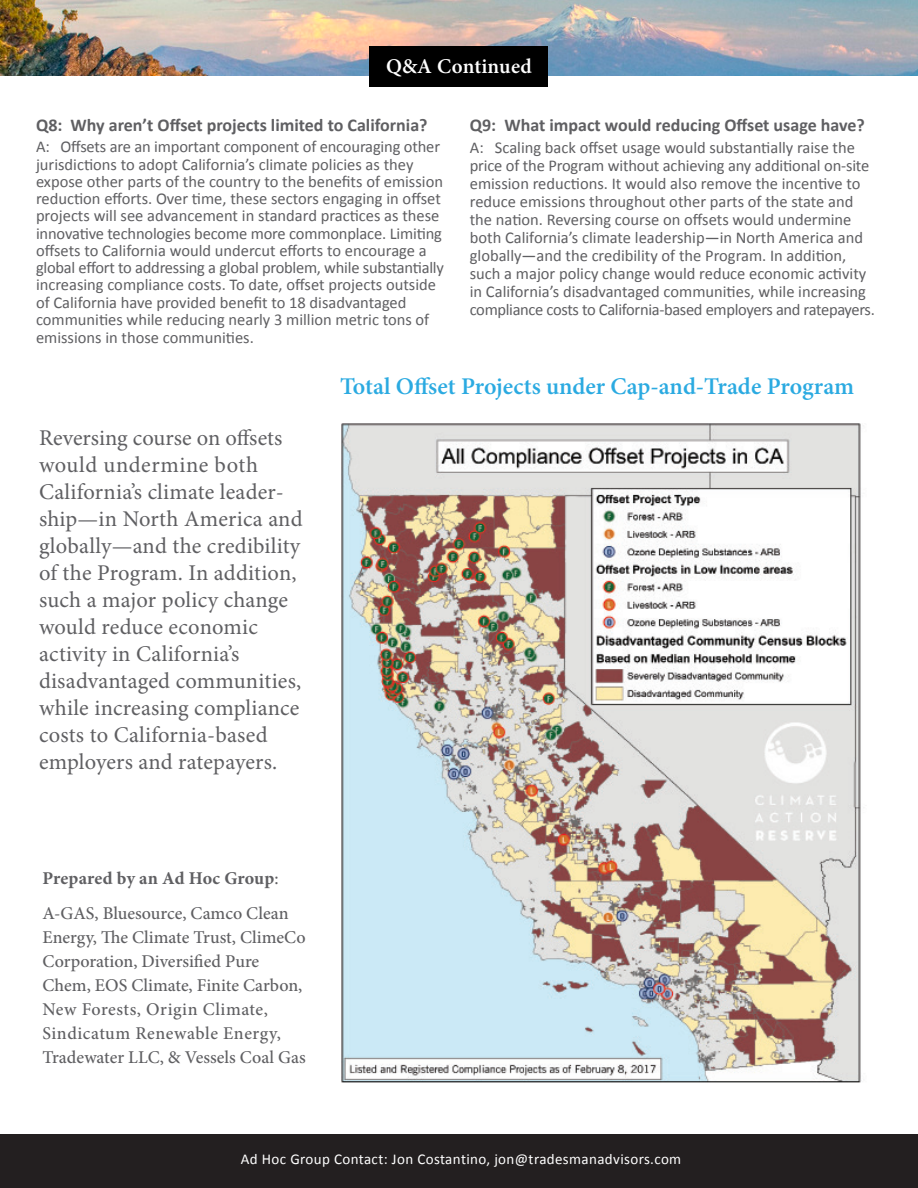
<style>
.page{position:relative;width:918px;height:1188px;background:#fff}
.page>*{position:absolute;margin:0;border:0;box-sizing:border-box;transform-origin:0 0}
.t1{font:600 24px "Minion Pro";color:#2baae1}
.t2{font:22.5px/27px "Minion Pro";letter-spacing:.01em;color:#5f5f62}
.t3{font:600 21px "Minion Pro";letter-spacing:.01em;color:#fff}
.t4{font:500 18px/24px "Minion Pro";color:#5f5f62}
.t5{font:700 18px "Calibri";color:#5f5f62}
.t6{font:700 18px "Minion Pro";letter-spacing:.005em;color:#5f5f62}
.t7{font:16.5px/17.2px "Calibri";color:#5f5f62}
.t8{font:15px "Calibri";letter-spacing:.025em;color:#fff}
.s1{font-weight:500}
</style>
<div class="page">
<img style="left:0;top:0;width:918px;height:76px">
<div style="left:0;top:1134px;width:918px;height:54px;background:#231f20"></div>
<div style="left:369px;top:46px;width:179px;height:40px;background:#000"></div>
<img style="left:342px;top:423px;width:520px;height:660px">
<p class="t3" style="left:386px;top:52px;width:147px">Q&amp;A Continued</p>
<p class="t5" style="left:36px;top:113px;width:393px">Q8: Why aren’t Offset projects limited to California?</p>
<p class="t7" style="left:36px;top:138px;width:409px">A: Offsets are an important component of encouraging other jurisdictions to adopt California’s climate policies as they expose other parts of the country to the benefits of emission reduction efforts. Over time, these sectors engaging in offset projects will see advancement in standard practices as these innovative technologies become more commonplace. Limiting offsets to California would undercut efforts to encourage a global effort to addressing a global problem, while substantially increasing compliance costs. To date, offset projects outside of California have provided benefit to 18 disadvantaged communities while reducing nearly 3 million metric tons of emissions in those communities.</p>
<p class="t5" style="left:470px;top:113px;width:397px">Q9: What impact would reducing Offset usage have?</p>
<p class="t7" style="left:470px;top:139px;width:407px;line-height:18px">A: Scaling back offset usage would substantially raise the price of the Program without achieving any additional on-site emission reductions. It would also remove the incentive to reduce emissions throughout other parts of the state and the nation. Reversing course on offsets would undermine both California’s climate leadership—in North America and globally—and the credibility of the Program. In addition, such a major policy change would reduce economic activity in California’s disadvantaged communities, while increasing compliance costs to California-based employers and ratepayers.</p>
<p class="t2" style="left:39px;top:425px;width:265px">Reversing course on offsets would undermine both<br>California’s climate leader&shy;ship—in North America and globally—and the credibility of the Program. In addition, such a major policy change would reduce economic</p>
<p class="t2" style="left:39px;top:641px;width:202px">activity in California’s</p>
<p class="t2" style="left:39px;top:668px;width:264px">disadvantaged communities, while increasing compliance costs to California-based employers and ratepayers.</p>
<p class="t1" style="left:340px;top:370px;width:516px">Total Offset Projects under Cap-and-Trade Program</p>
<p class="t6" style="left:42px;top:866px;width:238px">Prepared by an Ad Hoc Group<span class="s1">:</span></p>
<p class="t4" style="left:42px;top:901px;width:265px">A-GAS, Bluesource, Camco Clean<br>Energy, The Climate Trust, ClimeCo<br>Corporation, Diversified Pure<br>Chem, EOS Climate, Finite Carbon,<br>New Forests, Origin Climate,<br>Sindicatum Renewable Energy,<br>Tradewater LLC, &amp; Vessels Coal Gas</p>
<p class="t8" style="left:241px;top:1150px;width:442px">Ad Hoc Group Contact: Jon Costantino, jon@tradesmanadvisors.com</p>
</div>
